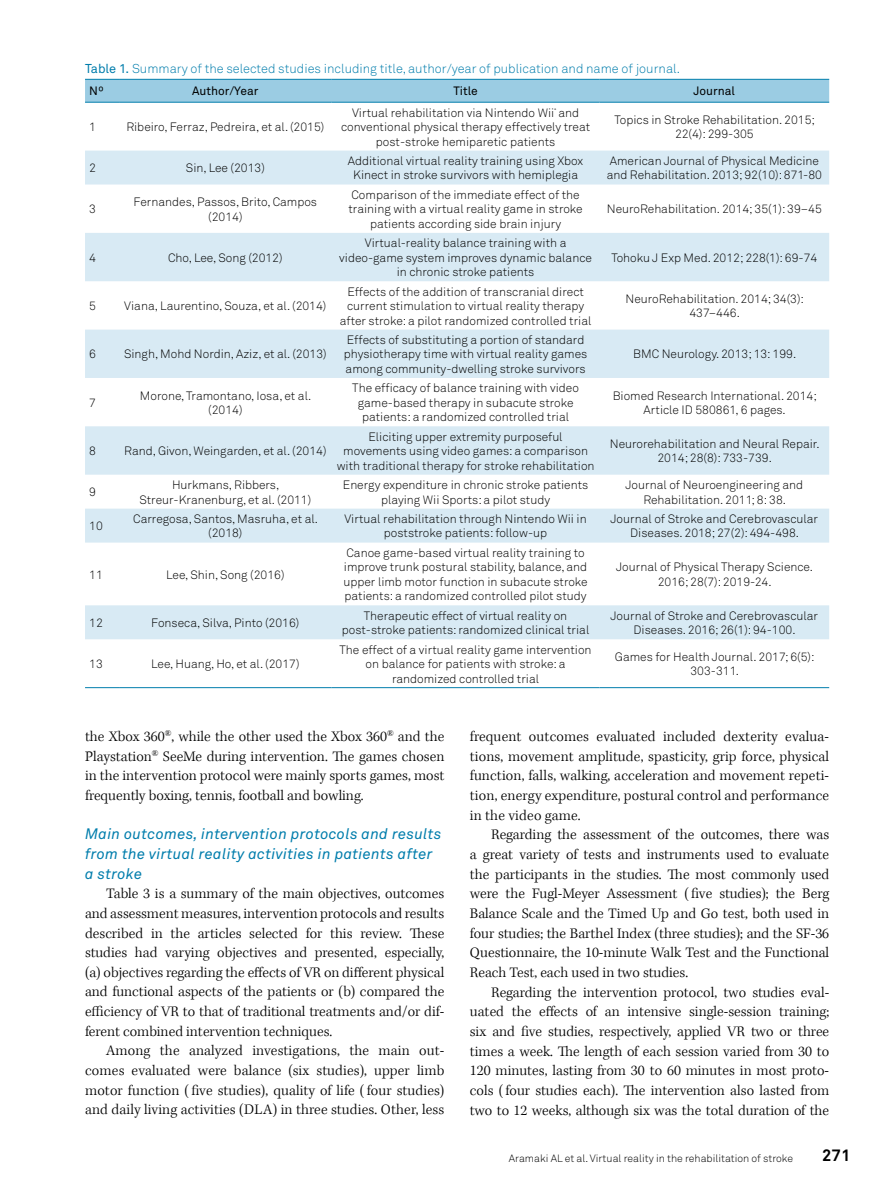
<style>
.page{position:relative;width:893px;height:1191px;background:#fff}
.page>*{position:absolute;margin:0;border:0;box-sizing:border-box;transform-origin:0 0}
.t1{font:700 16.5px "Akkurat Pro";color:#000}
.t2{font:300 15px/19.6px "Kepler Std";color:#000;text-align:justify}
.t3{font:italic 15px/19.6px "Akkurat Pro";letter-spacing:.02em;color:#007dac}
.t4{font:12.75px "Akkurat Light Pro";color:#007dac}
.t5{font:12px/14.4px "Akkurat Light Pro";color:#000;text-align:center}
.t6{font:12px "Akkurat Pro";color:#000}
.t7{font:10.5px "Akkurat Light Pro";color:#000}
.s1{font-family:"Akkurat Pro"}
</style>
<div class="page">
<div style="left:85px;top:80px;width:744px;height:22px;background:#9bcce3"></div>
<svg style="left:85px;top:151px;width:744px;height:488px"></svg>
<hr style="left:85px;top:79px;width:34px;height:1px;background:#007dac">
<hr style="left:119px;top:79px;width:213px;height:1px;background:#007dac">
<hr style="left:332px;top:79px;width:268px;height:1px;background:#007dac">
<hr style="left:600px;top:79px;width:229px;height:1px;background:#007dac">
<hr style="left:85px;top:102px;width:34px;height:1px;background:#007dac">
<hr style="left:119px;top:102px;width:213px;height:1px;background:#007dac">
<hr style="left:332px;top:102px;width:268px;height:1px;background:#007dac">
<hr style="left:600px;top:102px;width:229px;height:1px;background:#007dac">
<hr style="left:85px;top:687px;width:34px;height:1px;background:#007dac">
<hr style="left:119px;top:687px;width:213px;height:1px;background:#007dac">
<hr style="left:332px;top:687px;width:268px;height:1px;background:#007dac">
<hr style="left:600px;top:687px;width:229px;height:1px;background:#007dac">
<p class="t4" style="left:85px;top:61px;width:597px"><span class="s1">Table 1.</span> Summary of the selected studies including title, author/year of publication and name of journal.</p>
<p class="t6" style="left:89px;top:84px;width:16px">Nº</p>
<p class="t6" style="left:192px;top:84px;width:68px">Author/Year</p>
<p class="t6" style="left:453px;top:84px;width:26px">Title</p>
<p class="t6" style="left:694px;top:84px;width:43px">Journal</p>
<p class="t5" style="left:89px;top:120px;width:8px">1</p>
<p class="t5" style="left:126px;top:120px;width:200px">Ribeiro, Ferraz, Pedreira, et al. (2015)</p>
<p class="t5" style="left:341px;top:105px;width:251px">Virtual rehabilitation via Nintendo Wii<sup>®</sup> and conventional physical therapy effectively treat post-stroke hemiparetic patients</p>
<p class="t5" style="left:615px;top:113px;width:202px">Topics in Stroke Rehabilitation. 2015;<br>22(4): 299-305</p>
<p class="t5" style="left:89px;top:161px;width:8px">2</p>
<p class="t5" style="left:186px;top:161px;width:80px">Sin, Lee (2013)</p>
<p class="t5" style="left:348px;top:154px;width:237px">Additional virtual reality training using Xbox<br>Kinect in stroke survivors with hemiplegia</p>
<p class="t5" style="left:607px;top:154px;width:217px;text-align:left">American Journal of Physical Medicine and Rehabilitation. 2013; 92(10): 871-80</p>
<p class="t5" style="left:89px;top:202px;width:8px">3</p>
<p class="t5" style="left:134px;top:195px;width:185px">Fernandes, Passos, Brito, Campos (2014)</p>
<p class="t5" style="left:348px;top:188px;width:236px">Comparison of the immediate effect of the training with a virtual reality game in stroke patients according side brain injury</p>
<p class="t5" style="left:607px;top:202px;width:217px">NeuroRehabilitation. 2014; 35(1): 39–45</p>
<p class="t5" style="left:89px;top:250px;width:8px">4</p>
<p class="t5" style="left:168px;top:250px;width:116px">Cho, Lee, Song (2012)</p>
<p class="t5" style="left:89px;top:299px;width:8px">5</p>
<p class="t5" style="left:124px;top:299px;width:204px">Viana, Laurentino, Souza, et al. (2014)</p>
<p class="t5" style="left:89px;top:347px;width:8px">6</p>
<p class="t5" style="left:124px;top:347px;width:204px">Singh, Mohd Nordin, Aziz, et al. (2013)</p>
<p class="t5" style="left:339px;top:236px;width:254px">Virtual-reality balance training with a video-game system improves dynamic balance in chronic stroke patients</p>
<p class="t5" style="left:611px;top:250px;width:207px">Tohoku J Exp Med. 2012; 228(1): 69-74</p>
<p class="t5" style="left:340px;top:284px;width:253px">Effects of the addition of transcranial direct current stimulation to virtual reality therapy after stroke: a pilot randomized controlled trial</p>
<p class="t5" style="left:625px;top:292px;width:180px">NeuroRehabilitation. 2014; 34(3):<br>437–446.</p>
<p class="t5" style="left:344px;top:333px;width:245px;text-align:left">Effects of substituting a portion of standard physiotherapy time with virtual reality games among community-dwelling stroke survivors</p>
<p class="t5" style="left:633px;top:347px;width:165px">BMC Neurology. 2013; 13: 199.</p>
<p class="t5" style="left:89px;top:395px;width:8px">7</p>
<p class="t5" style="left:140px;top:388px;width:173px">Morone, Tramontano, Iosa, et al. (2014)</p>
<p class="t5" style="left:352px;top:381px;width:228px">The efficacy of balance training with video game-based therapy in subacute stroke patients: a randomized controlled trial</p>
<p class="t5" style="left:613px;top:388px;width:206px">Biomed Research International. 2014;<br>Article ID 580861, 6 pages.</p>
<p class="t5" style="left:89px;top:444px;width:8px">8</p>
<p class="t5" style="left:124px;top:444px;width:204px">Rand, Givon, Weingarden, et al. (2014)</p>
<p class="t5" style="left:337px;top:429px;width:259px">Eliciting upper extremity purposeful movements using video games: a comparison with traditional therapy for stroke rehabilitation</p>
<p class="t5" style="left:610px;top:437px;width:211px">Neurorehabilitation and Neural Repair.<br>2014; 28(8): 733-739.</p>
<p class="t5" style="left:89px;top:485px;width:8px">9</p>
<p class="t5" style="left:139px;top:478px;width:173px">Hurkmans, Ribbers,<br>Streur-Kranenburg, et al. (2011)</p>
<p class="t5" style="left:343px;top:478px;width:247px">Energy expenditure in chronic stroke patients playing Wii Sports: a pilot study</p>
<p class="t5" style="left:625px;top:478px;width:179px">Journal of Neuroengineering and<br>Rehabilitation. 2011; 8: 38.</p>
<p class="t5" style="left:89px;top:519px;width:15px">10</p>
<p class="t5" style="left:133px;top:512px;width:186px">Carregosa, Santos, Masruha, et al. (2018)</p>
<p class="t5" style="left:344px;top:512px;width:244px">Virtual rehabilitation through Nintendo Wii in poststroke patients: follow-up</p>
<p class="t5" style="left:610px;top:512px;width:209px">Journal of Stroke and Cerebrovascular<br>Diseases. 2018; 27(2): 494-498.</p>
<p class="t5" style="left:89px;top:567px;width:15px">11</p>
<p class="t5" style="left:166px;top:567px;width:120px">Lee, Shin, Song (2016)</p>
<p class="t5" style="left:343px;top:546px;width:246px;text-align:left">Canoe game-based virtual reality training to improve trunk postural stability, balance, and upper limb motor function in subacute stroke patients: a randomized controlled pilot study</p>
<p class="t5" style="left:616px;top:560px;width:198px">Journal of Physical Therapy Science.<br>2016; 28(7): 2019-24.</p>
<p class="t5" style="left:89px;top:616px;width:15px">12</p>
<p class="t5" style="left:151px;top:616px;width:150px">Fonseca, Silva, Pinto (2016)</p>
<p class="t5" style="left:342px;top:608px;width:249px">Therapeutic effect of virtual reality on post-stroke patients: randomized clinical trial</p>
<p class="t5" style="left:610px;top:608px;width:209px">Journal of Stroke and Cerebrovascular<br>Diseases. 2016; 26(1): 94-100.</p>
<p class="t5" style="left:89px;top:657px;width:15px">13</p>
<p class="t5" style="left:151px;top:657px;width:150px">Lee, Huang, Ho, et al. (2017)</p>
<p class="t5" style="left:340px;top:642px;width:254px">The effect of a virtual reality game intervention on balance for patients with stroke: a randomized controlled trial</p>
<p class="t5" style="left:615px;top:650px;width:201px">Games for Health Journal. 2017; 6(5):<br>303-311.</p>
<p class="t2" style="left:85px;top:727px;width:361px">the Xbox 360<sup>®</sup>, while the other used the Xbox 360<sup>®</sup> and the Playstation<sup>®</sup> SeeMe during intervention. The games chosen in the intervention protocol were mainly sports games, most frequently boxing, tennis, football and bowling.</p>
<p class="t3" style="left:85px;top:824px;width:358px">Main outcomes, intervention protocols and results from the virtual reality activities in patients after a stroke</p>
<p class="t2" style="left:85px;top:884px;width:361px;text-indent:21px">Table 3 is a summary of the main objectives, outcomes and assessment measures, intervention protocols and results described in the articles selected for this review. These studies had varying objectives and presented, especially, (a) objectives regarding the effects of VR on different physical and functional aspects of the patients or (b) compared the efficiency of VR to that of traditional treatments and/or dif&shy;ferent combined intervention techniques.</p>
<p class="t2" style="left:85px;top:1041px;width:361px;text-indent:21px">Among the analyzed investigations, the main out&shy;comes evaluated were balance (six studies), upper limb motor function ( five studies), quality of life ( four studies) and daily living activities (DLA) in three studies. Other, less</p>
<p class="t2" style="left:470px;top:727px;width:361px">frequent outcomes evaluated included dexterity evalua&shy;tions, movement amplitude, spasticity, grip force, physical function, falls, walking, acceleration and movement repeti&shy;tion, energy expenditure, postural control and performance in the video game.</p>
<p class="t2" style="left:470px;top:825px;width:361px;text-indent:21px">Regarding the assessment of the outcomes, there was a great variety of tests and instruments used to evaluate the participants in the studies. The most commonly used were the Fugl-Meyer Assessment ( five studies); the Berg Balance Scale and the Timed Up and Go test, both used in four studies; the Barthel Index (three studies); and the SF-36<br>Questionnaire, the 10-minute Walk Test and the Functional Reach Test, each used in two studies.</p>
<p class="t2" style="left:470px;top:982px;width:361px;text-indent:21px">Regarding the intervention protocol, two studies eval&shy;uated the effects of an intensive single-session training; six and five studies, respectively, applied VR two or three times a week. The length of each session varied from 30 to 120 minutes, lasting from 30 to 60 minutes in most proto&shy;cols ( four studies each). The intervention also lasted from two to 12 weeks, although six was the total duration of the</p>
<p class="t7" style="left:509px;top:1151px;width:286px">Aramaki AL et al. Virtual reality in the rehabilitation of stroke</p>
<h1 class="t1" style="left:822px;top:1145px;width:30px">271</h1>
</div>
